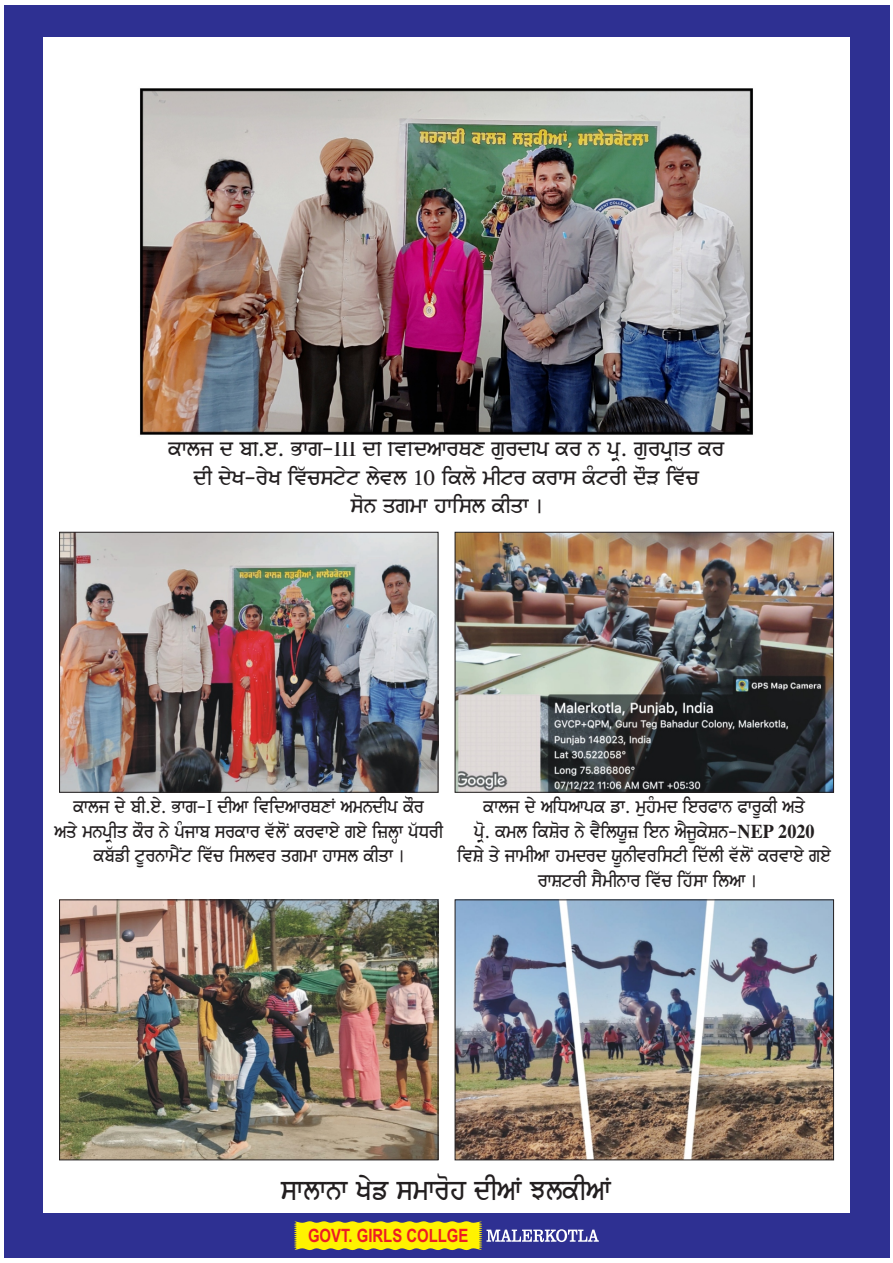
<style>
.page{position:relative;width:893px;height:1263px;background:#fff}
.page>*{position:absolute;margin:0;border:0;box-sizing:border-box;transform-origin:0 0}
.t1{font:30.15px "Amrit Lipi 2";color:#231f20;scale:.93 1}
.t2{font:22.5px/28px "Amrit Lipi 2";color:#231f20;text-align:center}
.t3{font:19.5px/24.6px "Amrit Lipi 2";color:#231f20;text-align:center;scale:.93 1}
.t4{font:700 18.45px "Arial";color:#ed1c24;scale:.81 1}
.s1{font-family:"Times"}
.s2{font-family:"Times";font-weight:700}
</style>
<div class="page">
<div style="left:4px;top:5px;width:885px;height:1253px;background:#2e3092"></div>
<div style="left:43px;top:37px;width:806px;height:1176px;background:#fff"></div>
<img style="left:61px;top:534px;width:375px;height:257px">
<div style="left:59px;top:532px;width:379px;height:261px;border:1px solid #231f20"></div>
<svg style="left:294px;top:1221px;width:305px;height:29px"></svg>
<img style="left:140px;top:88px;width:613px;height:347px">
<img style="left:457px;top:534px;width:375px;height:257px">
<div style="left:455px;top:532px;width:379px;height:261px;border:1px solid #231f20"></div>
<img style="left:61px;top:901px;width:375px;height:257px">
<div style="left:59px;top:899px;width:379px;height:261px;border:1px solid #231f20"></div>
<img style="left:457px;top:901px;width:375px;height:257px">
<div style="left:455px;top:899px;width:379px;height:261px;border:1px solid #231f20"></div>
<p class="t2" style="left:169px;top:436px;width:557px">K`LJ DY BI.EY. B`G-<span class="s1">III</span> DI IVIDE`RQX GURDIP KOR NY PRO. GURPRIQ KOR<br>DI DYK-RYK IV@CSTYT LYVL 10 IKLO MITR KR`S KMTRI DOV IV@C<br>SON QGM` H`ISL KIQ` |</p>
<p class="t3" style="left:54px;top:795px;width:419px">K`LJ DY BI.EY. B`G-<span class="s1">I</span> DIE` IVIDE`RQX~ EMNDIP KOR<br>EQY MNPRIQ KOR NY PMJ`B SRK`R V@LON KRV`EY GEY IZLH` P@DRI<br>KB@FI TURN`MYNT IV@C ISLVR QGM` H`SL KIQ` |</p>
<p class="t3" style="left:458px;top:795px;width:403px">K`LJ DY EIDE`PK F`. MUHMMD IERP`N P`RUKI EQY<br>PRO. KML IKSOR NY VYILWUZ IEN EYJUKYSN-<span class="s2">NEP 2020<br></span>IVSY QY J`MIE` HMDRD WUNIVRISTI ID@LI V@LON KRV`EY GEY R`STRI SYMIN`R IV@C IH@S` ILE` |</p>
<h1 class="t1" style="left:281px;top:1172px;width:356px">S`L`N` KYF SM`ROH DIE~ JLKIE~</h1>
<p class="t4" style="left:308px;top:1228px;width:199px">GOVT. GIRLS COLLGE</p>
</div>
